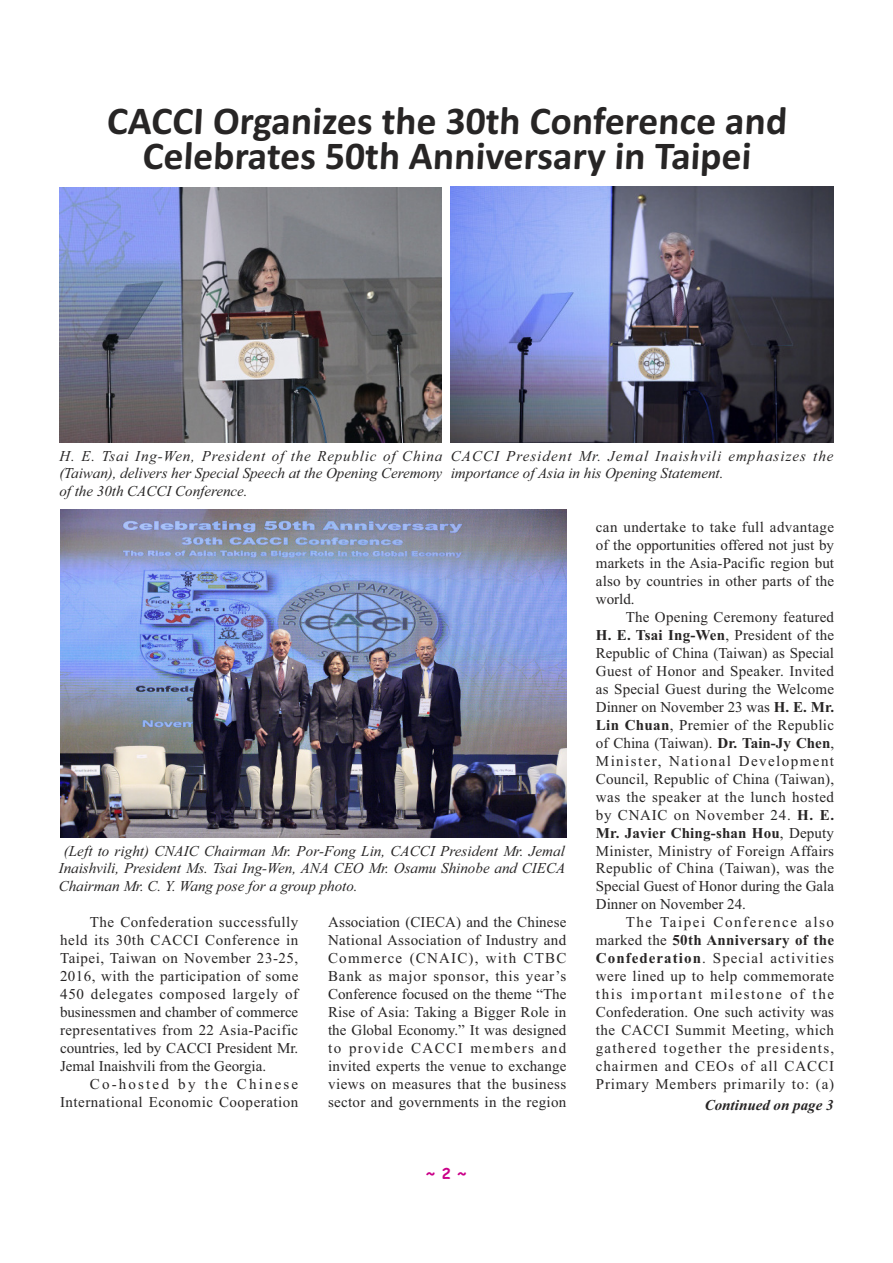
<style>
.page{position:relative;width:893px;height:1263px;background:#fff}
.page>*{position:absolute;margin:0;border:0;box-sizing:border-box;transform-origin:0 0}
.t1{font:700 39.6px/34.5px "Calibri";color:#272525;text-align:center}
.t2{font:15px/18px "Times New Roman";letter-spacing:.02em;color:#272525;text-align:justify}
.t3{font:italic 15px/18px "Times New Roman";color:#272525;text-align:justify}
.t4{font:italic 15px/18px "Times New Roman";letter-spacing:.07em;color:#272525}
.t5{font:italic 700 15px "Times New Roman";color:#272525}
.t6{font:700 15px "Comic Sans MS";color:#ca0088}
.s1{font-weight:700}
</style>
<div class="page">
<img style="left:59px;top:187px;width:382px;height:255px">
<img style="left:450px;top:187px;width:383px;height:256px">
<img style="left:60px;top:510px;width:506px;height:328px">
<h1 class="t1" style="left:106px;top:107px;width:683px">CACCI Organizes the 30th Conference and<br>Celebrates 50th Anniversary in Taipei</h1>
<p class="t3" style="left:59px;top:448px;width:384px">H. E. Tsai Ing-Wen, President of the Republic of China (Taiwan), delivers her Special Speech at the Opening Ceremony of the 30th CACCI Conference.</p>
<p class="t4" style="left:451px;top:448px;width:384px">CACCI President Mr. Jemal Inaishvili emphasizes the importance of Asia in his Opening Statement.</p>
<p class="t3" style="left:59px;top:843px;width:508px;text-indent:5px">(Left to right) CNAIC Chairman Mr. Por-Fong Lin, CACCI President Mr. Jemal Inaishvili, President Ms. Tsai Ing-Wen, ANA CEO Mr. Osamu Shinobe and CIECA Chairman Mr. C. Y. Wang pose for a group photo.</p>
<p class="t2" style="left:60px;top:915px;width:240px;text-indent:30px">The Confederation successfully held its 30th CACCI Conference in Taipei, Taiwan on November 23-25, 2016, with the participation of some 450 delegates composed largely of businessmen and chamber of commerce representatives from 22 Asia-Pacific countries, led by CACCI President Mr.<br>Jemal Inaishvili from the Georgia.</p>
<p class="t2" style="left:60px;top:1076px;width:240px;text-align:right">Co-hosted by the Chinese<br>International Economic Cooperation</p>
<p class="t2" style="left:328px;top:915px;width:240px">Association (CIECA) and the Chinese National Association of Industry and Commerce (CNAIC), with CTBC Bank as major sponsor, this year’s Conference focused on the theme “The Rise of Asia: Taking a Bigger Role in the Global Economy.” It was designed to provide CACCI members and invited experts the venue to exchange views on measures that the business sector and governments in the region</p>
<p class="t6" style="left:426px;top:1166px;width:42px">~ 2 ~</p>
<p class="t2" style="left:596px;top:520px;width:240px">can undertake to take full advantage of the opportunities offered not just by markets in the Asia-Pacific region but also by countries in other parts of the world.</p>
<p class="t2" style="left:596px;top:609px;width:240px;text-indent:30px">The Opening Ceremony featured <span class="s1">H. E. Tsai Ing-Wen</span>, President of the Republic of China (Taiwan) as Special Guest of Honor and Speaker. Invited as Special Guest during the Welcome Dinner on November 23 was <span class="s1">H. E. Mr.<br>Lin Chuan</span>, Premier of the Republic of China (Taiwan). <span class="s1">Dr. Tain-Jy Chen</span>, Minister, National Development Council, Republic of China (Taiwan), was the speaker at the lunch hosted by CNAIC on November 24. <span class="s1">H. E.<br>Mr. Javier Ching-shan Hou</span>, Deputy Minister, Ministry of Foreign Affairs Republic of China (Taiwan), was the Special Guest of Honor during the Gala Dinner on November 24.</p>
<p class="t2" style="left:596px;top:915px;width:240px;text-indent:30px">The Taipei Conference also marked the <span class="s1">50th Anniversary of the Confederation</span>. Special activities were lined up to help commemorate this important milestone of the Confederation. One such activity was the CACCI Summit Meeting, which gathered together the presidents, chairmen and CEOs of all CACCI Primary Members primarily to: (a)</p>
<p class="t5" style="left:704px;top:1100px;width:130px">Continued on page 3</p>
</div>
